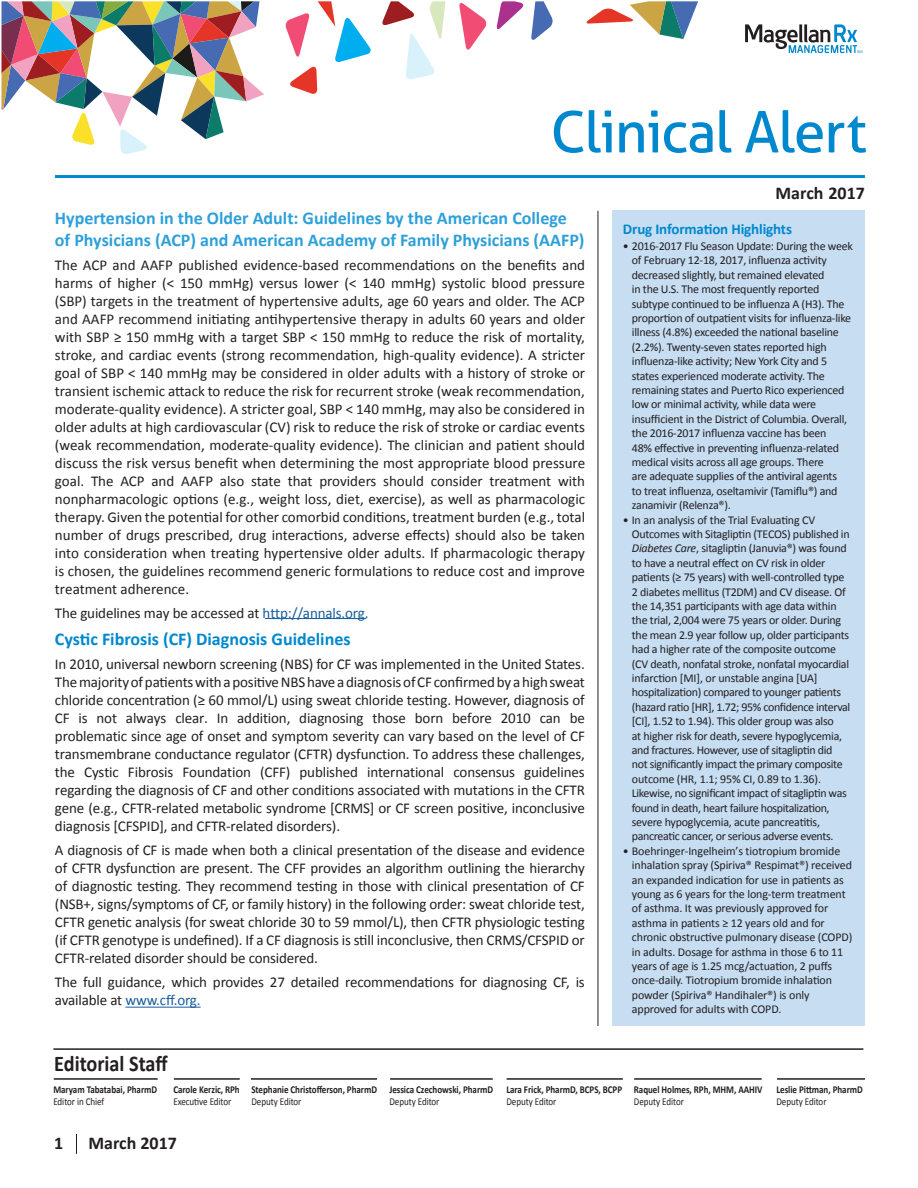
<style>
.page{position:relative;width:918px;height:1188px;background:#fff}
.page>*{position:absolute;margin:0;border:0;box-sizing:border-box;transform-origin:0 0}
.t1{font:57.15px "Aller";letter-spacing:-.025em;color:#0088ce}
.t2{font:700 22.5px "Calibri";color:#231f20;scale:.9 1}
.t3{font:700 18px/21.6px "Calibri";color:#2da0da}
.t4{font:700 18px "Calibri";color:#0088ce}
.t5{font:700 18px "Calibri";color:#231f20}
.Body_Copy{font:15px/18px "Calibri";letter-spacing:-.01em;color:#231f20;text-align:justify}
.Sidebar_Heading{font:700 15px "Calibri";letter-spacing:-.01em;color:#0088ce}
.Sidebar_Heading-2{font:12px/14.4px "Calibri";letter-spacing:-.02em;color:#231f20}
.t6{font:700 10.5px "Calibri";letter-spacing:-.005em;color:#231f20;scale:.86 1}
.t7{font:10.5px "Calibri";letter-spacing:-.005em;color:#231f20;scale:.86 1}
.s1{color:#175d9e}
.s2{font-style:italic}
</style>
<div class="page">
<svg style="left:496px;top:1px;width:28px;height:29px"></svg>
<svg style="left:459px;top:3px;width:28px;height:47px"></svg>
<svg style="left:285px;top:1px;width:86px;height:93px"></svg>
<svg style="left:531px;top:1px;width:22px;height:39px"></svg>
<svg style="left:586px;top:1px;width:112px;height:38px"></svg>
<svg style="left:382px;top:1px;width:64px;height:78px"></svg>
<svg style="left:1px;top:1px;width:263px;height:153px"></svg>
<svg style="left:745px;top:24px;width:117px;height:29px"></svg>
<svg style="left:76px;top:1134px;width:1px;height:20px"></svg>
<hr style="left:55px;top:175px;width:810px;height:3px;background:#0088ce">
<hr style="left:125px;top:1007px;width:76px;height:1px;background:#175d9e">
<hr style="left:265px;top:618px;width:101px;height:1px;background:#175d9e">
<div style="left:612px;top:211px;width:253px;height:815px;background:#c6ddf2"></div>
<hr style="left:598px;top:211px;width:1px;height:815px;background:#231f20">
<hr style="left:54px;top:1078px;width:104px;height:2px;background:#231f20">
<hr style="left:53px;top:1048px;width:810px;height:2px;background:#231f20">
<hr style="left:174px;top:1078px;width:66px;height:2px;background:#231f20">
<hr style="left:251px;top:1078px;width:126px;height:2px;background:#231f20">
<hr style="left:390px;top:1078px;width:103px;height:2px;background:#231f20">
<hr style="left:507px;top:1078px;width:116px;height:2px;background:#231f20">
<hr style="left:634px;top:1078px;width:128px;height:2px;background:#231f20">
<hr style="left:777px;top:1078px;width:88px;height:2px;background:#231f20">
<p class="t1" style="left:550px;top:97px;width:318px">Clinical Alert</p>
<p class="t3" style="left:55px;top:207px;width:531px">Hypertension in the Older Adult: Guidelines by the American College of Physicians (ACP) and American Academy of Family Physicians (AAFP)</p>
<p class="Body_Copy" style="left:55px;top:256px;width:532px">The ACP and AAFP published evidence-based recommendations on the benefits and harms of higher (&lt; 150 mmHg) versus lower (&lt; 140 mmHg) systolic blood pressure (SBP) targets in the treatment of hypertensive adults, age 60 years and older. The ACP and AAFP recommend initiating antihypertensive therapy in adults 60 years and older with SBP ≥ 150 mmHg with a target SBP &lt; 150 mmHg to reduce the risk of mortality, stroke, and cardiac events (strong recommendation, high-quality evidence). A stricter goal of SBP &lt; 140 mmHg may be considered in older adults with a history of stroke or transient ischemic attack to reduce the risk for recurrent stroke (weak recommendation, moderate-quality evidence). A stricter goal, SBP &lt; 140 mmHg, may also be considered in older adults at high cardiovascular (CV) risk to reduce the risk of stroke or cardiac events (weak recommendation, moderate-quality evidence). The clinician and patient should discuss the risk versus benefit when determining the most appropriate blood pressure goal. The ACP and AAFP also state that providers should consider treatment with nonpharmacologic options (e.g., weight loss, diet, exercise), as well as pharmacologic therapy. Given the potential for other comorbid conditions, treatment burden (e.g., total number of drugs prescribed, drug interactions, adverse effects) should also be taken into consideration when treating hypertensive older adults. If pharmacologic therapy is chosen, the guidelines recommend generic formulations to reduce cost and improve treatment adherence.</p>
<p class="Body_Copy" style="left:55px;top:604px;width:315px">The guidelines may be accessed at <span class="s1">http://annals.org.</span></p>
<p class="t4" style="left:55px;top:628px;width:297px">Cystic Fibrosis (CF) Diagnosis Guidelines</p>
<p class="Body_Copy" style="left:55px;top:656px;width:531px">In 2010, universal newborn screening (NBS) for CF was implemented in the United States.<br>The majority of patients with a positive NBS have a diagnosis of CF confirmed by a high sweat chloride concentration (≥ 60 mmol/L) using sweat chloride testing. However, diagnosis of CF is not always clear. In addition, diagnosing those born before 2010 can be problematic since age of onset and symptom severity can vary based on the level of CF transmembrane conductance regulator (CFTR) dysfunction. To address these challenges, the Cystic Fibrosis Foundation (CFF) published international consensus guidelines regarding the diagnosis of CF and other conditions associated with mutations in the CFTR gene (e.g., CFTR-related metabolic syndrome [CRMS] or CF screen positive, inconclusive diagnosis [CFSPID], and CFTR-related disorders).</p>
<p class="Body_Copy" style="left:55px;top:842px;width:531px">A diagnosis of CF is made when both a clinical presentation of the disease and evidence of CFTR dysfunction are present. The CFF provides an algorithm outlining the hierarchy of diagnostic testing. They recommend testing in those with clinical presentation of CF (NSB+, signs/symptoms of CF, or family history) in the following order: sweat chloride test, CFTR genetic analysis (for sweat chloride 30 to 59 mmol/L), then CFTR physiologic testing (if CFTR genotype is undefined). If a CF diagnosis is still inconclusive, then CRMS/CFSPID or CFTR-related disorder should be considered.</p>
<p class="Body_Copy" style="left:55px;top:974px;width:531px">The full guidance, which provides 27 detailed recommendations for diagnosing CF, is available at <span class="s1">www.cff.org.</span></p>
<p class="t2" style="left:54px;top:1050px;width:128px">Editorial Staff</p>
<p class="t5" style="left:776px;top:181px;width:91px">March 2017</p>
<p class="Sidebar_Heading" style="left:623px;top:219px;width:171px">Drug Information Highlights</p>
<p class="Sidebar_Heading-2" style="left:632px;top:239px;width:223px;text-indent:-9px">• 2016-2017 Flu Season Update: During the week of February 12-18, 2017, influenza activity decreased slightly, but remained elevated<br>in the U.S. The most frequently reported subtype continued to be influenza A (H3). The proportion of outpatient visits for influenza-like illness (4.8%) exceeded the national baseline (2.2%). Twenty-seven states reported high influenza-like activity; New York City and 5 states experienced moderate activity. The remaining states and Puerto Rico experienced low or minimal activity, while data were insufficient in the District of Columbia. Overall, the 2016-2017 influenza vaccine has been<br>48% effective in preventing influenza-related medical visits across all age groups. There<br>are adequate supplies of the antiviral agents<br>to treat influenza, oseltamivir (Tamiflu®) and zanamivir (Relenza®).</p>
<p class="Sidebar_Heading-2" style="left:632px;top:512px;width:220px;text-indent:-9px">• In an analysis of the Trial Evaluating CV Outcomes with Sitagliptin (TECOS) published in <span class="s2">Diabetes Care</span>, sitagliptin (Januvia®) was found to have a neutral effect on CV risk in older patients (≥ 75 years) with well-controlled type 2 diabetes mellitus (T2DM) and CV disease. Of the 14,351 participants with age data within the trial, 2,004 were 75 years or older. During the mean 2.9 year follow up, older participants had a higher rate of the composite outcome (CV death, nonfatal stroke, nonfatal myocardial infarction [MI], or unstable angina [UA] hospitalization) compared to younger patients (hazard ratio [HR], 1.72; 95% confidence interval [CI], 1.52 to 1.94). This older group was also<br>at higher risk for death, severe hypoglycemia, and fractures. However, use of sitagliptin did not significantly impact the primary composite outcome (HR, 1.1; 95% CI, 0.89 to 1.36).<br>Likewise, no significant impact of sitagliptin was found in death, heart failure hospitalization, severe hypoglycemia, acute pancreatitis, pancreatic cancer, or serious adverse events.</p>
<p class="Sidebar_Heading-2" style="left:632px;top:844px;width:222px;text-indent:-9px">• Boehringer-Ingelheim’s tiotropium bromide inhalation spray (Spiriva® Respimat®) received an expanded indication for use in patients as young as 6 years for the long-term treatment of asthma. It was previously approved for asthma in patients ≥ 12 years old and for chronic obstructive pulmonary disease (COPD) in adults. Dosage for asthma in those 6 to 11 years of age is 1.25 mcg/actuation, 2 puffs once-daily. Tiotropium bromide inhalation powder (Spiriva® Handihaler®) is only approved for adults with COPD.</p>
<p class="t6" style="left:53px;top:1082px;width:122px">Maryam Tabatabai, PharmD</p>
<p class="t6" style="left:173px;top:1082px;width:373px">Carole Kerzic, RPh Stephanie Christofferson, PharmD Jessica Czechowski, PharmD</p>
<p class="t6" style="left:506px;top:1082px;width:299px">Lara Frick, PharmD, BCPS, BCPP Raquel Holmes, RPh, MHM, AAHIV</p>
<p class="t6" style="left:776px;top:1082px;width:102px">Leslie Pittman, PharmD</p>
<p class="t7" style="left:53px;top:1095px;width:61px">Editor in Chief</p>
<p class="t7" style="left:173px;top:1095px;width:69px">Executive Editor</p>
<p class="t7" style="left:251px;top:1095px;width:60px">Deputy Editor</p>
<p class="t7" style="left:389px;top:1095px;width:60px">Deputy Editor</p>
<p class="t7" style="left:506px;top:1095px;width:60px">Deputy Editor</p>
<p class="t7" style="left:634px;top:1095px;width:60px">Deputy Editor</p>
<p class="t7" style="left:776px;top:1095px;width:60px">Deputy Editor</p>
<p class="t5" style="left:54px;top:1131px;width:11px">1</p>
<p class="t5" style="left:89px;top:1131px;width:90px">March 2017</p>
</div>
